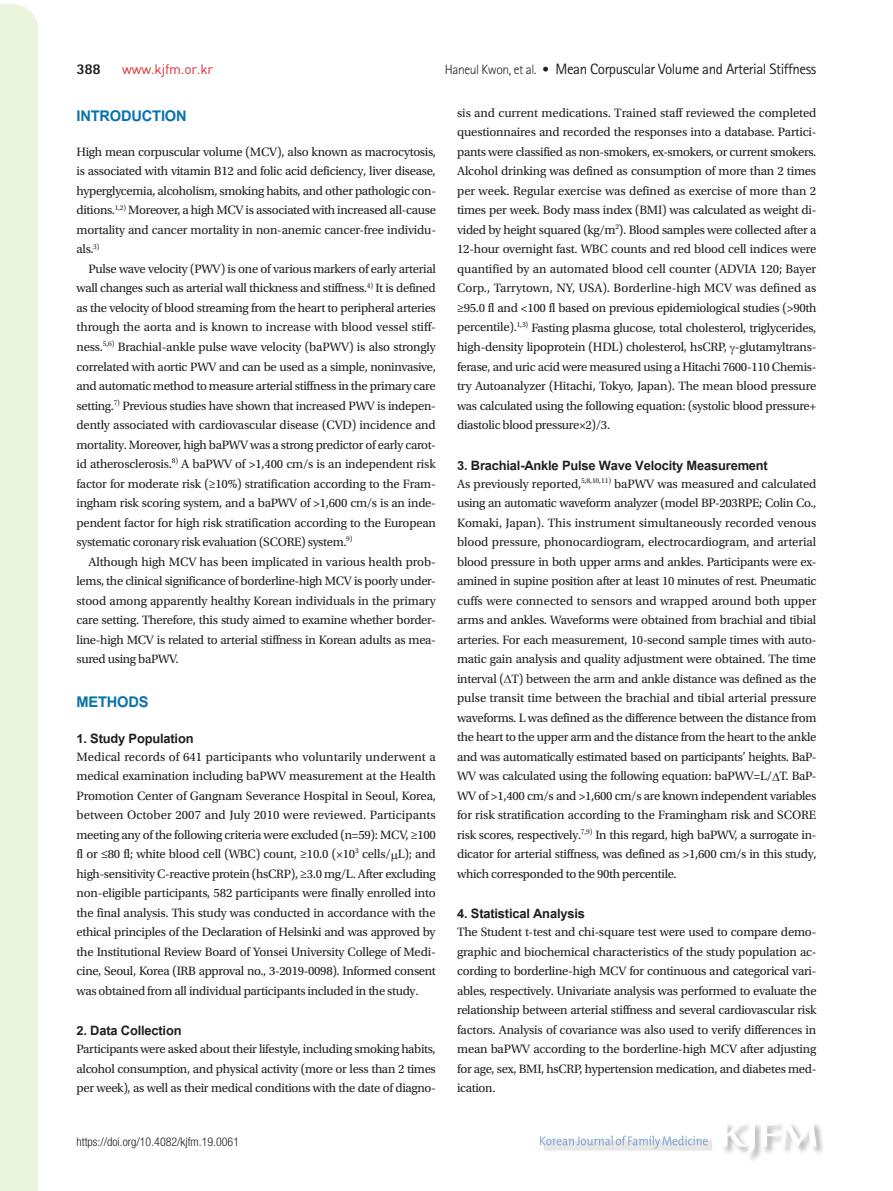
<style>
.page{position:relative;width:893px;height:1191px;background:#fff}
.page>*{position:absolute;margin:0;border:0;box-sizing:border-box;transform-origin:0 0}
.t1{font:700 20.4px "Utsaah";letter-spacing:-.01em;color:#0872ad}
.t2{font:700 18px "Utsaah";letter-spacing:-.01em;color:#231f20}
.t3{font:15px "Rotis Sans Serif Std";letter-spacing:-.03em;color:#231f20}
.t4{font:800 15px "Rotis Sans Serif Std";color:#231f20}
.t5{font:13.5px "Dinreg";letter-spacing:-.01em;color:#e02a30}
.t6{font:12.75px/19.5px "Utopia Std";letter-spacing:-.02em;color:#231f20;text-align:justify}
.t7{font:300 condensed 12px "Helvetica Neue LT Std";color:#231f20}
.s1{font-weight:300;font-size:13.5px}
</style>
<div class="page">
<div style="left:0;top:4px;width:38px;height:1187px;background:#eaf3dc"></div>
<div style="left:721px;top:1122px;width:104px;height:40px;background:#231f20;opacity:.3"></div>
<svg style="left:722px;top:1122px;width:94px;height:32px"></svg>
<div style="left:544px;top:1140px;width:168px;height:10px;background:#e8e8e9"></div>
<svg style="left:540px;top:1135px;width:168px;height:13px"></svg>
<p class="t4" style="left:77px;top:60px;width:26px">388</p>
<p class="t5" style="left:122px;top:61px;width:93px">www.kjfm.or.kr</p>
<p class="t3" style="left:445px;top:60px;width:373px"><span class="s1">Haneul Kwon, et al. •</span> Mean Corpuscular Volume and Arterial Stiffness</p>
<h1 class="t1" style="left:77px;top:106px;width:112px">INTRODUCTION</h1>
<p class="t6" style="left:77px;top:142px;width:361px">High mean corpuscular volume (MCV), also known as macrocytosis, is associated with vitamin B12 and folic acid deficiency, liver disease, hyperglycemia, alcoholism, smoking habits, and other pathologic con&shy;ditions.<sup>1,2)</sup> Moreover, a high MCV is associated with increased all-cause mortality and cancer mortality in non-anemic cancer-free individu&shy;als.<sup>3)</sup></p>
<p class="t6" style="left:77px;top:259px;width:361px;text-indent:12px">Pulse wave velocity (PWV) is one of various markers of early arterial wall changes such as arterial wall thickness and stiffness.<sup>4)</sup> It is defined as the velocity of blood streaming from the heart to peripheral arteries through the aorta and is known to increase with blood vessel stiff&shy;ness.<sup>5,6)</sup> Brachial-ankle pulse wave velocity (baPWV) is also strongly correlated with aortic PWV and can be used as a simple, noninvasive, and automatic method to measure arterial stiffness in the primary care setting.<sup>7)</sup> Previous studies have shown that increased PWV is indepen&shy;dently associated with cardiovascular disease (CVD) incidence and mortality. Moreover, high baPWV was a strong predictor of early carot&shy;id atherosclerosis.<sup>8)</sup> A baPWV of &gt;1,400 cm/s is an independent risk factor for moderate risk (≥10%) stratification according to the Fram&shy;ingham risk scoring system, and a baPWV of &gt;1,600 cm/s is an inde&shy;pendent factor for high risk stratification according to the European systematic coronary risk evaluation (SCORE) system.<sup>9)</sup></p>
<p class="t6" style="left:77px;top:552px;width:361px;text-indent:12px">Although high MCV has been implicated in various health prob&shy;lems, the clinical significance of borderline-high MCV is poorly under&shy;stood among apparently healthy Korean individuals in the primary care setting. Therefore, this study aimed to examine whether border&shy;line-high MCV is related to arterial stiffness in Korean adults as mea&shy;sured using baPWV.</p>
<h1 class="t1" style="left:77px;top:691px;width:74px">METHODS</h1>
<h2 class="t2" style="left:77px;top:729px;width:119px">1. Study Population</h2>
<p class="t6" style="left:77px;top:747px;width:361px">Medical records of 641 participants who voluntarily underwent a medical examination including baPWV measurement at the Health Promotion Center of Gangnam Severance Hospital in Seoul, Korea, between October 2007 and July 2010 were reviewed. Participants meeting any of the following criteria were excluded (n=59): MCV, ≥100 fl or ≤80 fl; white blood cell (WBC) count, ≥10.0 (×10<sup>3</sup> cells/ L); and high-sensitivity C-reactive protein (hsCRP), ≥3.0 mg/L. After excluding non-eligible participants, 582 participants were finally enrolled into the final analysis. This study was conducted in accordance with the ethical principles of the Declaration of Helsinki and was approved by the Institutional Review Board of Yonsei University College of Medi&shy;cine, Seoul, Korea (IRB approval no., 3-2019-0098). Informed consent was obtained from all individual participants included in the study.</p>
<h2 class="t2" style="left:77px;top:1022px;width:107px">2. Data Collection</h2>
<p class="t6" style="left:77px;top:1039px;width:361px">Participants were asked about their lifestyle, including smoking habits, alcohol consumption, and physical activity (more or less than 2 times per week), as well as their medical conditions with the date of diagno-</p>
<p class="t7" style="left:77px;top:1134px;width:164px">https://doi.org/10.4082/kjfm.19.0061</p>
<p class="t6" style="left:457px;top:103px;width:361px;text-align:left">sis and current medications. Trained staff reviewed the completed questionnaires and recorded the responses into a database. Partici&shy;pants were classified as non-smokers, ex-smokers, or current smokers.<br>Alcohol drinking was defined as consumption of more than 2 times per week. Regular exercise was defined as exercise of more than 2 times per week. Body mass index (BMI) was calculated as weight di&shy;vided by height squared (kg/m<sup>2</sup>). Blood samples were collected after a 12-hour overnight fast. WBC counts and red blood cell indices were quantified by an automated blood cell counter (ADVIA 120; Bayer Corp., Tarrytown, NY, USA). Borderline-high MCV was defined as ≥95.0 fl and &lt;100 fl based on previous epidemiological studies (&gt;90th percentile).<sup>1,3)</sup> Fasting plasma glucose, total cholesterol, triglycerides, high-density lipoprotein (HDL) cholesterol, hsCRP, -glutamyltrans&shy;ferase, and uric acid were measured using a Hitachi 7600-110 Chemis&shy;try Autoanalyzer (Hitachi, Tokyo, Japan). The mean blood pressure was calculated using the following equation: (systolic blood pressure+ diastolic blood pressure×2)/3.</p>
<h2 class="t2" style="left:457px;top:456px;width:312px">3. Brachial-Ankle Pulse Wave Velocity Measurement</h2>
<p class="t6" style="left:457px;top:474px;width:361px">As previously reported,<sup>5,8,10,11)</sup> baPWV was measured and calculated using an automatic waveform analyzer (model BP-203RPE; Colin Co., Komaki, Japan). This instrument simultaneously recorded venous blood pressure, phonocardiogram, electrocardiogram, and arterial blood pressure in both upper arms and ankles. Participants were ex&shy;amined in supine position after at least 10 minutes of rest. Pneumatic cuffs were connected to sensors and wrapped around both upper arms and ankles. Waveforms were obtained from brachial and tibial arteries. For each measurement, 10-second sample times with auto&shy;matic gain analysis and quality adjustment were obtained. The time interval ( T) between the arm and ankle distance was defined as the pulse transit time between the brachial and tibial arterial pressure waveforms. L was defined as the difference between the distance from the heart to the upper arm and the distance from the heart to the ankle and was automatically estimated based on participants’ heights. BaP-WV was calculated using the following equation: baPWV=L/ T. BaP-WV of &gt;1,400 cm/s and &gt;1,600 cm/s are known independent variables for risk stratification according to the Framingham risk and SCORE risk scores, respectively.<sup>7,9)</sup> In this regard, high baPWV, a surrogate in&shy;dicator for arterial stiffness, was defined as &gt;1,600 cm/s in this study, which corresponded to the 90th percentile.</p>
<h2 class="t2" style="left:457px;top:905px;width:129px">4. Statistical Analysis</h2>
<p class="t6" style="left:457px;top:922px;width:361px">The Student t-test and chi-square test were used to compare demo&shy;graphic and biochemical characteristics of the study population ac&shy;cording to borderline-high MCV for continuous and categorical vari&shy;ables, respectively. Univariate analysis was performed to evaluate the relationship between arterial stiffness and several cardiovascular risk factors. Analysis of covariance was also used to verify differences in mean baPWV according to the borderline-high MCV after adjusting for age, sex, BMI, hsCRP, hypertension medication, and diabetes med&shy;ication.</p>
</div>
